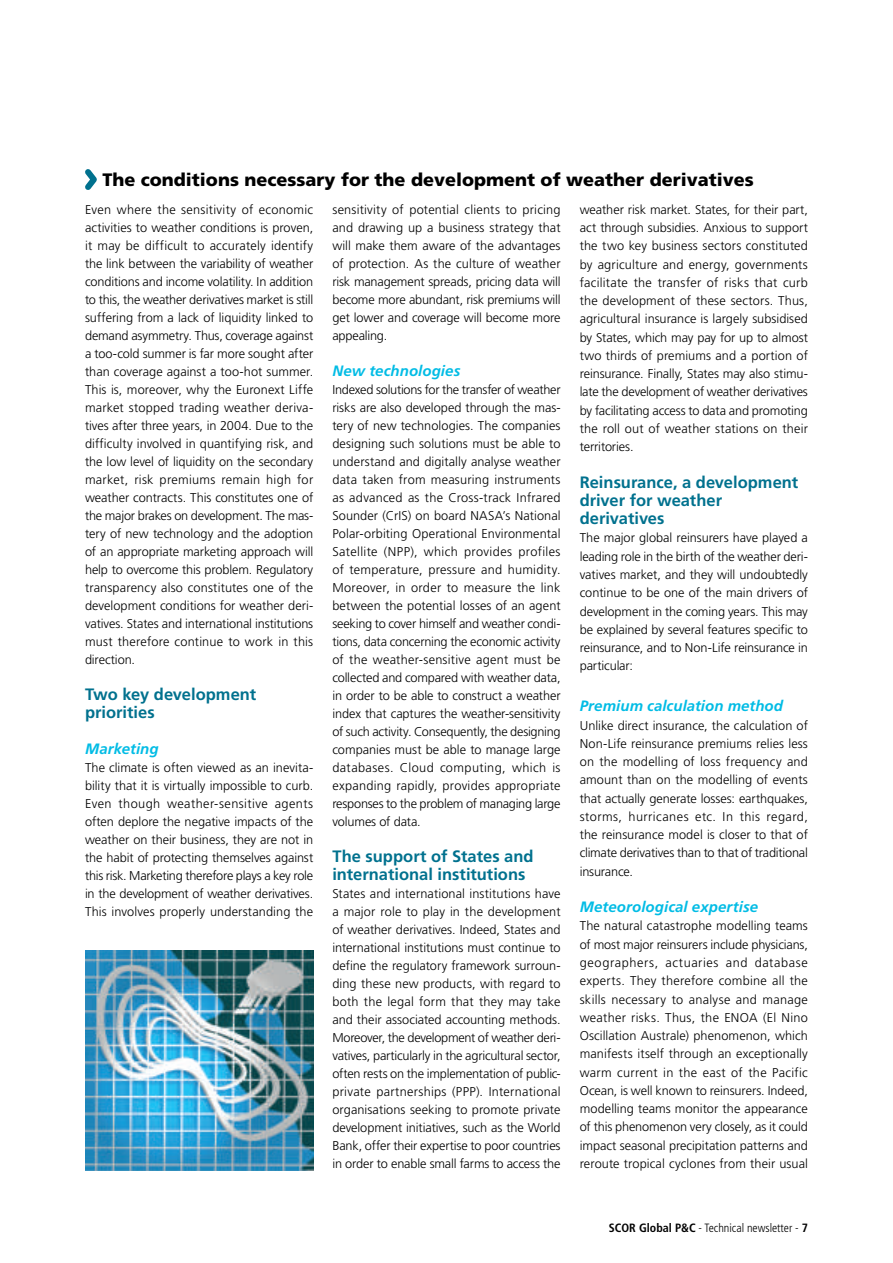
<style>
.page{position:relative;width:893px;height:1263px;background:#fff}
.page>*{position:absolute;margin:0;border:0;box-sizing:border-box;transform-origin:0 0}
.t1{font:900 18px "Frutiger LT Std";color:#000}
.t2{font:700 16.5px/18px "Frutiger LT Std";color:#00718e}
.t3{font:italic 700 15px "Frutiger LT Std";letter-spacing:.005em;color:#02bce5}
.t4{font:300 12.75px/18px "Frutiger LT Std";letter-spacing:-.01em;color:#000;text-align:justify}
.t5{font:300 condensed 12px "Frutiger LT Std";color:#000}
.s1{font-weight:700}
</style>
<div class="page">
<svg style="left:85px;top:169px;width:12px;height:21px"></svg>
<img style="left:85px;top:950px;width:228px;height:221px">
<h1 class="t1" style="left:102px;top:172px;width:653px">The conditions necessary for the development of weather derivatives</h1>
<p class="t4" style="left:85px;top:201px;width:230px">Even where the sensitivity of economic activities to weather conditions is proven, it may be difficult to accurately identify the link between the variability of weather conditions and income volatility. In addition to this, the weather derivatives market is still suffering from a lack of liquidity linked to demand asymmetry. Thus, coverage against a too-cold summer is far more sought after than coverage against a too-hot summer.<br>This is, moreover, why the Euronext Liffe market stopped trading weather deriva&shy;tives after three years, in 2004. Due to the difficulty involved in quantifying risk, and the low level of liquidity on the secondary market, risk premiums remain high for weather contracts. This constitutes one of the major brakes on development. The mas&shy;tery of new technology and the adoption of an appropriate marketing approach will help to overcome this problem. Regulatory transparency also constitutes one of the development conditions for weather deri&shy;vatives. States and international institutions must therefore continue to work in this direction.</p>
<p class="t2" style="left:85px;top:686px;width:173px">Two key development priorities</p>
<p class="t3" style="left:85px;top:742px;width:75px">Marketing</p>
<p class="t4" style="left:85px;top:759px;width:230px">The climate is often viewed as an inevita&shy;bility that it is virtually impossible to curb.<br>Even though weather-sensitive agents often deplore the negative impacts of the weather on their business, they are not in the habit of protecting themselves against this risk. Marketing therefore plays a key role in the development of weather derivatives.<br>This involves properly understanding the</p>
<p class="t4" style="left:332px;top:201px;width:230px">sensitivity of potential clients to pricing and drawing up a business strategy that will make them aware of the advantages of protection. As the culture of weather risk management spreads, pricing data will become more abundant, risk premiums will get lower and coverage will become more appealing.</p>
<p class="t3" style="left:332px;top:364px;width:129px">New technologies</p>
<p class="t4" style="left:332px;top:381px;width:230px">Indexed solutions for the transfer of weather risks are also developed through the mas&shy;tery of new technologies. The companies designing such solutions must be able to understand and digitally analyse weather data taken from measuring instruments as advanced as the Cross-track Infrared Sounder (CrIS) on board NASA’s National Polar-orbiting Operational Environmental Satellite (NPP), which provides profiles of temperature, pressure and humidity.<br>Moreover, in order to measure the link between the potential losses of an agent seeking to cover himself and weather condi&shy;tions, data concerning the economic activity of the weather-sensitive agent must be collected and compared with weather data, in order to be able to construct a weather index that captures the weather-sensitivity of such activity. Consequently, the designing companies must be able to manage large databases. Cloud computing, which is expanding rapidly, provides appropriate responses to the problem of managing large volumes of data.</p>
<p class="t2" style="left:332px;top:848px;width:203px">The support of States and international institutions</p>
<p class="t4" style="left:332px;top:885px;width:230px">States and international institutions have a major role to play in the development of weather derivatives. Indeed, States and international institutions must continue to define the regulatory framework surroun&shy;ding these new products, with regard to both the legal form that they may take and their associated accounting methods.<br>Moreover, the development of weather deri&shy;vatives, particularly in the agricultural sector, often rests on the implementation of public&shy;private partnerships (PPP). International organisations seeking to promote private development initiatives, such as the World Bank, offer their expertise to poor countries in order to enable small farms to access the</p>
<p class="t4" style="left:580px;top:201px;width:230px">weather risk market. States, for their part, act through subsidies. Anxious to support the two key business sectors constituted by agriculture and energy, governments facilitate the transfer of risks that curb the development of these sectors. Thus, agricultural insurance is largely subsidised by States, which may pay for up to almost two thirds of premiums and a portion of reinsurance. Finally, States may also stimu&shy;late the development of weather derivatives by facilitating access to data and promoting the roll out of weather stations on their territories.</p>
<p class="t2" style="left:580px;top:474px;width:220px">Reinsurance, a development driver for weather derivatives</p>
<p class="t4" style="left:580px;top:530px;width:230px">The major global reinsurers have played a leading role in the birth of the weather deri&shy;vatives market, and they will undoubtedly continue to be one of the main drivers of development in the coming years. This may be explained by several features specific to reinsurance, and to Non-Life reinsurance in particular:</p>
<p class="t3" style="left:580px;top:700px;width:205px">Premium calculation method</p>
<p class="t4" style="left:580px;top:717px;width:230px">Unlike direct insurance, the calculation of Non-Life reinsurance premiums relies less on the modelling of loss frequency and amount than on the modelling of events that actually generate losses: earthquakes, storms, hurricanes etc. In this regard, the reinsurance model is closer to that of climate derivatives than to that of traditional insurance.</p>
<p class="t3" style="left:580px;top:901px;width:180px">Meteorological expertise</p>
<p class="t4" style="left:580px;top:918px;width:230px">The natural catastrophe modelling teams of most major reinsurers include physicians, geographers, actuaries and database experts. They therefore combine all the skills necessary to analyse and manage weather risks. Thus, the ENOA (El Nino Oscillation Australe) phenomenon, which manifests itself through an exceptionally warm current in the east of the Pacific Ocean, is well known to reinsurers. Indeed, modelling teams monitor the appearance of this phenomenon very closely, as it could impact seasonal precipitation patterns and reroute tropical cyclones from their usual</p>
<p class="t5" style="left:609px;top:1220px;width:201px"><span class="s1">SCOR Global P&amp;C</span> - Technical newsletter - <span class="s1">7</span></p>
</div>
